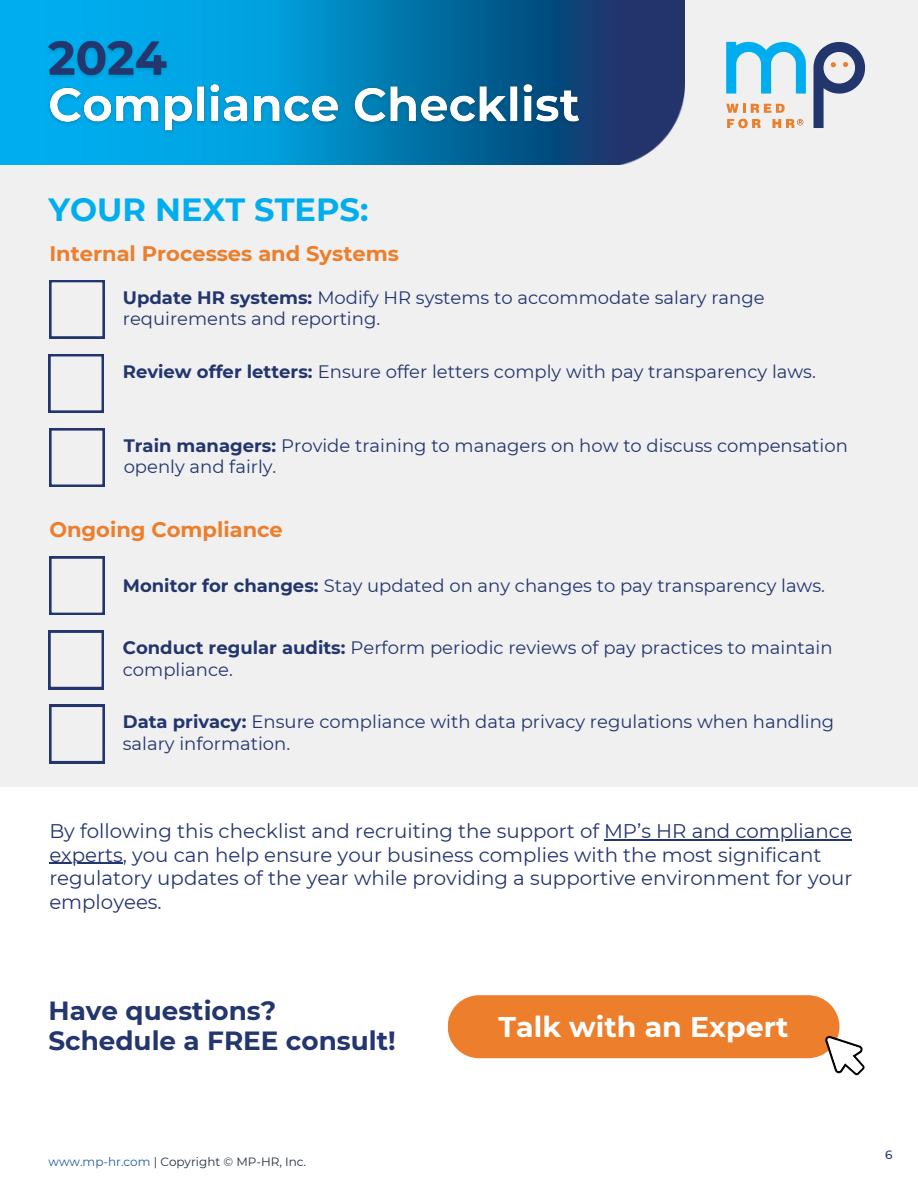
<style>
.page{position:relative;width:918px;height:1188px;background:#fff}
.page>*{position:absolute;margin:0;border:0;box-sizing:border-box;transform-origin:0 0}
.t1{font:700 32.1px "Montserrat";color:#00aeef}
.t2{font:700 28.5px "Montserrat";color:#fff}
.t3{font:700 26.25px/30.2px "Montserrat";color:#24366e}
.t4{font:700 21px "Montserrat";color:#ec7e2c}
.t5{font:19.8px/23.7px "Montserrat";color:#24366e}
.t6{font:18px/21.3px "Montserrat";color:#23356d}
.t7{font:12px "Montserrat";color:#252e3e}
.t8{font:500 12px "Montserrat";color:#24366e}
.s1{font-weight:700}
.s2{color:#205d9e}
</style>
<div class="page">
<div style="left:0;top:0;width:918px;height:786px;background:#f0f0f0"></div>
<img style="left:0;top:0;width:685px;height:164px">
<svg style="left:726px;top:42px;width:80px;height:52px"></svg>
<svg style="left:726px;top:104px;width:59px;height:9px"></svg>
<svg style="left:727px;top:119px;width:34px;height:9px"></svg>
<svg style="left:813px;top:42px;width:52px;height:86px"></svg>
<svg style="left:772px;top:119px;width:31px;height:9px"></svg>
<img style="left:41px;top:31px;width:552px;height:109px">
<svg style="left:49px;top:280px;width:55px;height:58px"></svg>
<svg style="left:49px;top:354px;width:55px;height:59px"></svg>
<svg style="left:49px;top:428px;width:55px;height:59px"></svg>
<svg style="left:49px;top:557px;width:55px;height:58px"></svg>
<svg style="left:49px;top:631px;width:55px;height:58px"></svg>
<svg style="left:49px;top:705px;width:55px;height:58px"></svg>
<hr style="left:604px;top:839px;width:248px;height:1px;background:#24366e">
<hr style="left:49px;top:863px;width:74px;height:1px;background:#24366e">
<div style="left:448px;top:995px;width:391px;height:63px;background:#ec7e2c;border-radius:32px"></div>
<svg style="left:825px;top:1036px;width:40px;height:39px"></svg>
<h6 class="t1" style="left:48px;top:190px;width:321px">YOUR NEXT STEPS:</h6>
<h2 class="t4" style="left:49px;top:241px;width:351px">Internal Processes and Systems</h2>
<h6 class="t6" style="left:123px;top:287px;width:643px"><span class="s1">Update HR systems:</span> Modify HR systems to accommodate salary range requirements and reporting.</h6>
<h6 class="t6" style="left:123px;top:361px;width:695px"><span class="s1">Review offer letters:</span> Ensure offer letters comply with pay transparency laws.</h6>
<h4 class="t6" style="left:124px;top:435px;width:726px"><span class="s1">Train managers:</span> Provide training to managers on how to discuss compensation openly and fairly.</h4>
<h6 class="t4" style="left:49px;top:517px;width:235px">Ongoing Compliance</h6>
<h6 class="t6" style="left:123px;top:575px;width:704px"><span class="s1">Monitor for changes:</span> Stay updated on any changes to pay transparency laws.</h6>
<h6 class="t6" style="left:123px;top:637px;width:711px"><span class="s1">Conduct regular audits:</span> Perform periodic reviews of pay practices to maintain compliance.</h6>
<h5 class="t6" style="left:123px;top:711px;width:713px"><span class="s1">Data privacy:</span> Ensure compliance with data privacy regulations when handling salary information.</h5>
<h3 class="t5" style="left:49px;top:819px;width:804px">By following this checklist and recruiting the support of MP’s HR and compliance</h3>
<p class="t5" style="left:49px;top:843px;width:805px">experts, you can help ensure your business complies with the most significant regulatory updates of the year while providing a supportive environment for your employees.</p>
<p class="t3" style="left:48px;top:996px;width:349px">Have questions?<br>Schedule a FREE consult!</p>
<p class="t2" style="left:499px;top:1009px;width:291px">Talk with an Expert</p>
<p class="t7" style="left:48px;top:1154px;width:259px"><span class="s2">www.mp-hr.com</span> | Copyright © MP-HR, Inc.</p>
<p class="t8" style="left:885px;top:1148px;width:9px">6</p>
</div>
